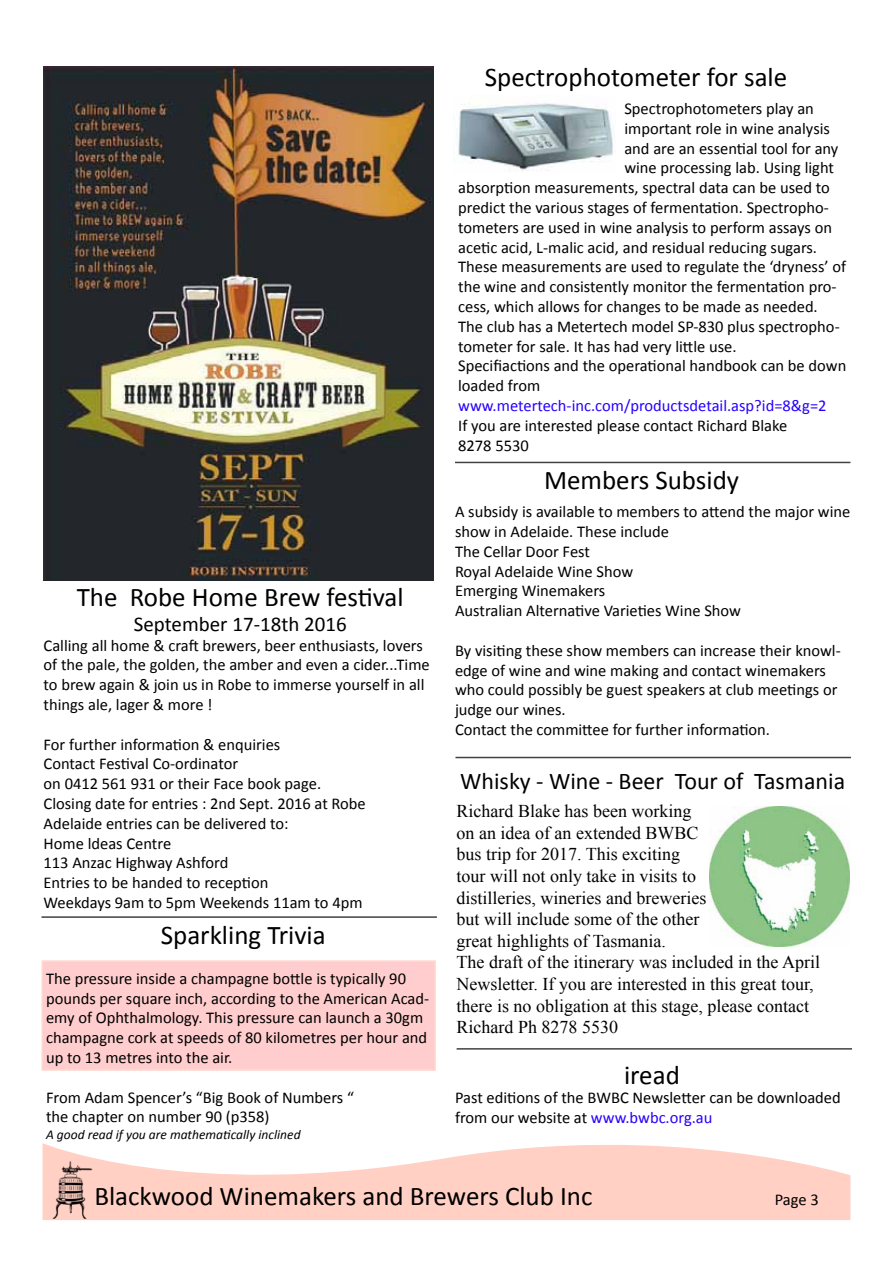
<style>
.page{position:relative;width:893px;height:1263px;background:#fff}
.page>*{position:absolute;margin:0;border:0;box-sizing:border-box;transform-origin:0 0}
.t1{font:27px "Calibri";color:#000}
.t2{font:24px "Calibri";color:#000}
.t3{font:21px "Calibri";color:#000}
.t4{font:18px/21.6px "Times New Roman";color:#000}
.t5{font:16.5px/19.8px "Calibri";color:#000}
.t6{font:16.5px "Calibri";color:#2700ff}
.t7{font:italic 13.5px "Calibri";color:#000}
.s1{color:#2700ff}
</style>
<div class="page">
<svg style="left:43px;top:1143px;width:807px;height:77px;fill:#ffd0c3"></svg>
<img style="left:43px;top:1156px;width:55px;height:64px">
<div style="left:41px;top:960px;width:395px;height:111px;background:#ffcdcd"></div>
<img style="left:44px;top:66px;width:390px;height:515px">
<img style="left:456px;top:103px;width:158px;height:68px">
<img style="left:710px;top:807px;width:140px;height:140px">
<hr style="left:455px;top:462px;width:395px;height:1px;background:#000">
<hr style="left:455px;top:757px;width:396px;height:1px;background:#000">
<hr style="left:457px;top:1048px;width:395px;height:1px;background:#000">
<hr style="left:41px;top:916px;width:396px;height:2px;background:#000">
<h1 class="t1" style="left:485px;top:60px;width:304px">Spectrophotometer for sale</h1>
<p class="t5" style="left:624px;top:99px;width:191px">Spectrophotometers play an</p>
<p class="t5" style="left:624px;top:119px;width:207px">important role in wine analysis</p>
<p class="t5" style="left:624px;top:138px;width:216px">and are an essential tool for any</p>
<p class="t5" style="left:624px;top:158px;width:211px">wine processing lab. Using light</p>
<p class="t5" style="left:458px;top:178px;width:373px">absorption measurements, spectral data can be used to</p>
<p class="t5" style="left:458px;top:198px;width:372px">predict the various stages of fermentation. Spectropho-</p>
<p class="t5" style="left:458px;top:218px;width:375px">tometers are used in wine analysis to perform assays on</p>
<p class="t5" style="left:458px;top:237px;width:360px">acetic acid, L-malic acid, and residual reducing sugars.</p>
<p class="t5" style="left:458px;top:257px;width:389px">These measurements are used to regulate the ‘dryness’ of</p>
<p class="t5" style="left:458px;top:277px;width:380px">the wine and consistently monitor the fermentation pro-</p>
<p class="t5" style="left:458px;top:297px;width:361px">cess, which allows for changes to be made as needed.</p>
<p class="t5" style="left:458px;top:317px;width:383px">The club has a Metertech model SP-830 plus spectropho-</p>
<p class="t5" style="left:458px;top:336px;width:280px">tometer for sale. It has had very little use.</p>
<p class="t5" style="left:458px;top:356px;width:390px">Specifiactions and the operational handbook can be down</p>
<p class="t5" style="left:458px;top:376px;width:84px">loaded from</p>
<p class="t6" style="left:458px;top:395px;width:370px">www.metertech-inc.com/productsdetail.asp?id=8&amp;g=2</p>
<p class="t5" style="left:458px;top:416px;width:331px">If you are interested please contact Richard Blake<br>8278 5530</p>
<h1 class="t1" style="left:77px;top:579px;width:328px">The Robe Home Brew festival</h1>
<p class="t3" style="left:134px;top:610px;width:215px">September 17-18th 2016</p>
<p class="t5" style="left:44px;top:635px;width:388px">Calling all home &amp; craft brewers, beer enthusiasts, lovers of the pale, the golden, the amber and even a cider...Time to brew again &amp; join us in Robe to immerse yourself in all things ale, lager &amp; more !</p>
<p class="t5" style="left:44px;top:734px;width:324px">For further information &amp; enquiries<br>Contact Festival Co-ordinator<br>on 0412 561 931 or their Face book page.<br>Closing date for entries : 2nd Sept. 2016 at Robe Adelaide entries can be delivered to:<br>Home ldeas Centre<br>113 Anzac Highway Ashford<br>Entries to be handed to reception<br>Weekdays 9am to 5pm Weekends 11am to 4pm</p>
<h1 class="t1" style="left:161px;top:918px;width:166px">Sparkling Trivia</h1>
<p class="t5" style="left:46px;top:968px;width:385px">The pressure inside a champagne bottle is typically 90 pounds per square inch, according to the American Acad&shy;emy of Ophthalmology. This pressure can launch a 30gm champagne cork at speeds of 80 kilometres per hour and up to 13 metres into the air.</p>
<p class="t5" style="left:46px;top:1087px;width:309px">From Adam Spencer’s “Big Book of Numbers “ the chapter on number 90 (p358)</p>
<p class="t7" style="left:46px;top:1125px;width:256px">A good read if you are mathematically inclined</p>
<h1 class="t1" style="left:544px;top:462px;width:197px">Members Subsidy</h1>
<p class="t5" style="left:455px;top:502px;width:397px">A subsidy is available to members to attend the major wine show in Adelaide. These include<br>The Cellar Door Fest<br>Royal Adelaide Wine Show<br>Emerging Winemakers<br>Australian Alternative Varieties Wine Show</p>
<p class="t5" style="left:455px;top:640px;width:387px">By visiting these show members can increase their knowl&shy;edge of wine and wine making and contact winemakers who could possibly be guest speakers at club meetings or judge our wines.<br>Contact the committee for further information.</p>
<h2 class="t2" style="left:460px;top:766px;width:387px">Whisky - Wine - Beer Tour of Tasmania</h2>
<p class="t4" style="left:457px;top:800px;width:365px">Richard Blake has been working<br>on an idea of an extended BWBC<br>bus trip for 2017. This exciting<br>tour will not only take in visits to<br>distilleries, wineries and breweries<br>but will include some of the other<br>great highlights of Tasmania.<br>The draft of the itinerary was included in the April Newsletter. If you are interested in this great tour, there is no obligation at this stage, please contact Richard Ph 8278 5530</p>
<h1 class="t1" style="left:624px;top:1057px;width:57px">iread</h1>
<p class="t5" style="left:455px;top:1088px;width:387px">Past editions of the BWBC Newsletter can be downloaded from our website at <span class="s1">www.bwbc.org.au</span></p>
<h1 class="t1" style="left:94px;top:1179px;width:500px">Blackwood Winemakers and Brewers Club Inc</h1>
<p class="t5" style="left:775px;top:1189px;width:46px">Page 3</p>
</div>
